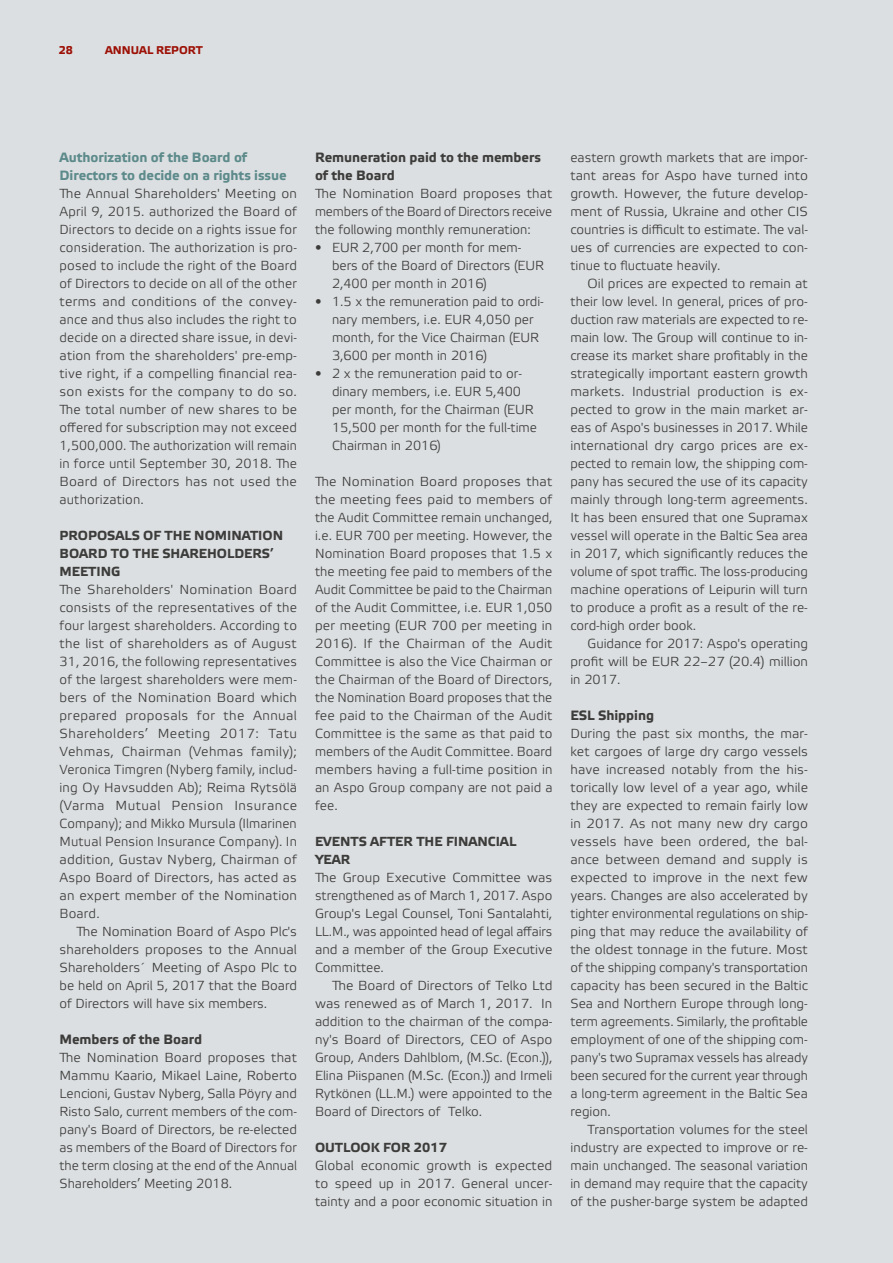
<style>
.page{position:relative;width:893px;height:1263px;background:#dcdfe1}
.page>*{position:absolute;margin:0;border:0;box-sizing:border-box;transform-origin:0 0}
.t1{font:700 13.5px/18px "Etelka Text";letter-spacing:-.005em;color:#3c3c3b}
.t2{font:700 13.5px/18px "Etelka Text";letter-spacing:-.005em;color:#5d8a8b}
.t3{font:300 13.2px/18px "Etelka";color:#3c3c3b;text-align:justify}
.t4{font:700 13.2px/18px "Etelka Text";color:#3c3c3b}
.t5{font:700 11.25px "Etelka Text";color:#9c1006}
.s1{font-family:"Avenir";font-weight:400}
</style>
<div class="page">
<p class="t5" style="left:59px;top:43px;width:16px">28</p>
<p class="t5" style="left:105px;top:43px;width:99px">ANNUAL REPORT</p>
<p class="t2" style="left:60px;top:149px;width:229px">Authorization of the Board of<br>Directors to decide on a rights issue</p>
<p class="t3" style="left:60px;top:185px;width:239px">The Annual Shareholders' Meeting on April 9, 2015. authorized the Board of Directors to decide on a rights issue for consideration. The authorization is pro&shy;posed to include the right of the Board of Directors to decide on all of the other terms and conditions of the convey&shy;ance and thus also includes the right to decide on a directed share issue, in devi&shy;ation from the shareholders' pre-emp&shy;tive right, if a compelling financial rea&shy;son exists for the company to do so.<br>The total number of new shares to be offered for subscription may not exceed 1,500,000. The authorization will remain in force until September 30, 2018. The Board of Directors has not used the authorization.</p>
<p class="t4" style="left:60px;top:527px;width:225px">PROPOSALS OF THE NOMINATION<br>BOARD TO THE SHAREHOLDERS’<br>MEETING</p>
<p class="t3" style="left:60px;top:581px;width:239px">The Shareholders' Nomination Board consists of the representatives of the four largest shareholders. According to the list of shareholders as of August 31, 2016, the following representatives of the largest shareholders were mem&shy;bers of the Nomination Board which prepared proposals for the Annual Shareholders’ Meeting 2017: Tatu Vehmas, Chairman (Vehmas family); Veronica Timgren (Nyberg family, includ&shy;ing Oy Havsudden Ab); Reima Rytsölä (Varma Mutual Pension Insurance Company); and Mikko Mursula (Ilmarinen Mutual Pension Insurance Company). In addition, Gustav Nyberg, Chairman of Aspo Board of Directors, has acted as an expert member of the Nomination Board.</p>
<p class="t3" style="left:60px;top:923px;width:239px;text-indent:17px">The Nomination Board of Aspo Plc's shareholders proposes to the Annual Shareholders´ Meeting of Aspo Plc to be held on April 5, 2017 that the Board of Directors will have six members.</p>
<p class="t1" style="left:60px;top:1031px;width:144px">Members of the Board</p>
<p class="t3" style="left:60px;top:1049px;width:239px">The Nomination Board proposes that Mammu Kaario, Mikael Laine, Roberto Lencioni, Gustav Nyberg, Salla Pöyry and Risto Salo, current members of the com&shy;pany's Board of Directors, be re-elected as members of the Board of Directors for the term closing at the end of the Annual Shareholders’ Meeting 2018.</p>
<p class="t1" style="left:315px;top:149px;width:227px">Remuneration paid to the members of the Board</p>
<p class="t3" style="left:315px;top:185px;width:239px">The Nomination Board proposes that members of the Board of Directors receive the following monthly remuneration:</p>
<p class="t3" style="left:332px;top:239px;width:214px;text-align:left;text-indent:-17px"><span class="s1">•</span> EUR 2,700 per month for mem&shy;bers of the Board of Directors (EUR<br>2,400 per month in 2016)</p>
<p class="t3" style="left:332px;top:293px;width:213px;text-align:left;text-indent:-17px"><span class="s1">•</span> 1.5 x the remuneration paid to ordi&shy;nary members, i.e. EUR 4,050 per month, for the Vice Chairman (EUR<br>3,600 per month in 2016)</p>
<p class="t3" style="left:332px;top:365px;width:207px;text-align:left;text-indent:-17px"><span class="s1">•</span> 2 x the remuneration paid to or&shy;dinary members, i.e. EUR 5,400 per month, for the Chairman (EUR<br>15,500 per month for the full-time<br>Chairman in 2016)</p>
<p class="t3" style="left:315px;top:473px;width:239px">The Nomination Board proposes that the meeting fees paid to members of the Audit Committee remain unchanged, i.e. EUR 700 per meeting. However, the Nomination Board proposes that 1.5 x the meeting fee paid to members of the Audit Committee be paid to the Chairman of the Audit Committee, i.e. EUR 1,050 per meeting (EUR 700 per meeting in 2016). If the Chairman of the Audit Committee is also the Vice Chairman or the Chairman of the Board of Directors, the Nomination Board proposes that the fee paid to the Chairman of the Audit Committee is the same as that paid to members of the Audit Committee. Board members having a full-time position in an Aspo Group company are not paid a fee.</p>
<p class="t4" style="left:315px;top:833px;width:203px">EVENTS AFTER THE FINANCIAL<br>YEAR</p>
<p class="t3" style="left:315px;top:869px;width:239px">The Group Executive Committee was strengthened as of March 1, 2017. Aspo Group's Legal Counsel, Toni Santalahti, LL.M., was appointed head of legal affairs and a member of the Group Executive Committee.</p>
<p class="t3" style="left:315px;top:977px;width:239px;text-indent:17px">The Board of Directors of Telko Ltd was renewed as of March 1, 2017. In addition to the chairman of the compa&shy;ny's Board of Directors, CEO of Aspo Group, Anders Dahlblom, (M.Sc. (Econ.)), Elina Piispanen (M.Sc. (Econ.)) and Irmeli Rytkönen (LL.M.) were appointed to the Board of Directors of Telko.</p>
<p class="t4" style="left:315px;top:1139px;width:133px">OUTLOOK FOR 2017</p>
<p class="t3" style="left:315px;top:1157px;width:239px">Global economic growth is expected to speed up in 2017. General uncer&shy;tainty and a poor economic situation in</p>
<p class="t3" style="left:570px;top:149px;width:239px">eastern growth markets that are impor&shy;tant areas for Aspo have turned into growth. However, the future develop&shy;ment of Russia, Ukraine and other CIS countries is difficult to estimate. The val&shy;ues of currencies are expected to con&shy;tinue to fluctuate heavily.</p>
<p class="t3" style="left:570px;top:275px;width:239px;text-indent:17px">Oil prices are expected to remain at their low level. In general, prices of pro&shy;duction raw materials are expected to re&shy;main low. The Group will continue to in&shy;crease its market share profitably in the strategically important eastern growth markets. Industrial production is ex&shy;pected to grow in the main market ar&shy;eas of Aspo's businesses in 2017. While international dry cargo prices are ex&shy;pected to remain low, the shipping com&shy;pany has secured the use of its capacity mainly through long-term agreements.<br>It has been ensured that one Supramax vessel will operate in the Baltic Sea area in 2017, which significantly reduces the volume of spot traffic. The loss-producing machine operations of Leipurin will turn to produce a profit as a result of the re&shy;cord-high order book.</p>
<p class="t3" style="left:570px;top:635px;width:239px;text-indent:17px">Guidance for 2017: Aspo's operating profit will be EUR 22–27 (20.4) million in 2017.</p>
<p class="t1" style="left:570px;top:707px;width:85px">ESL Shipping</p>
<p class="t3" style="left:570px;top:725px;width:239px">During the past six months, the mar&shy;ket cargoes of large dry cargo vessels have increased notably from the his&shy;torically low level of a year ago, while they are expected to remain fairly low in 2017. As not many new dry cargo vessels have been ordered, the bal&shy;ance between demand and supply is expected to improve in the next few years. Changes are also accelerated by tighter environmental regulations on ship&shy;ping that may reduce the availability of the oldest tonnage in the future. Most of the shipping company's transportation capacity has been secured in the Baltic Sea and Northern Europe through long&shy;term agreements. Similarly, the profitable employment of one of the shipping com&shy;pany's two Supramax vessels has already been secured for the current year through a long-term agreement in the Baltic Sea region.</p>
<p class="t3" style="left:570px;top:1121px;width:239px;text-indent:17px">Transportation volumes for the steel industry are expected to improve or re&shy;main unchanged. The seasonal variation in demand may require that the capacity of the pusher-barge system be adapted</p>
</div>
